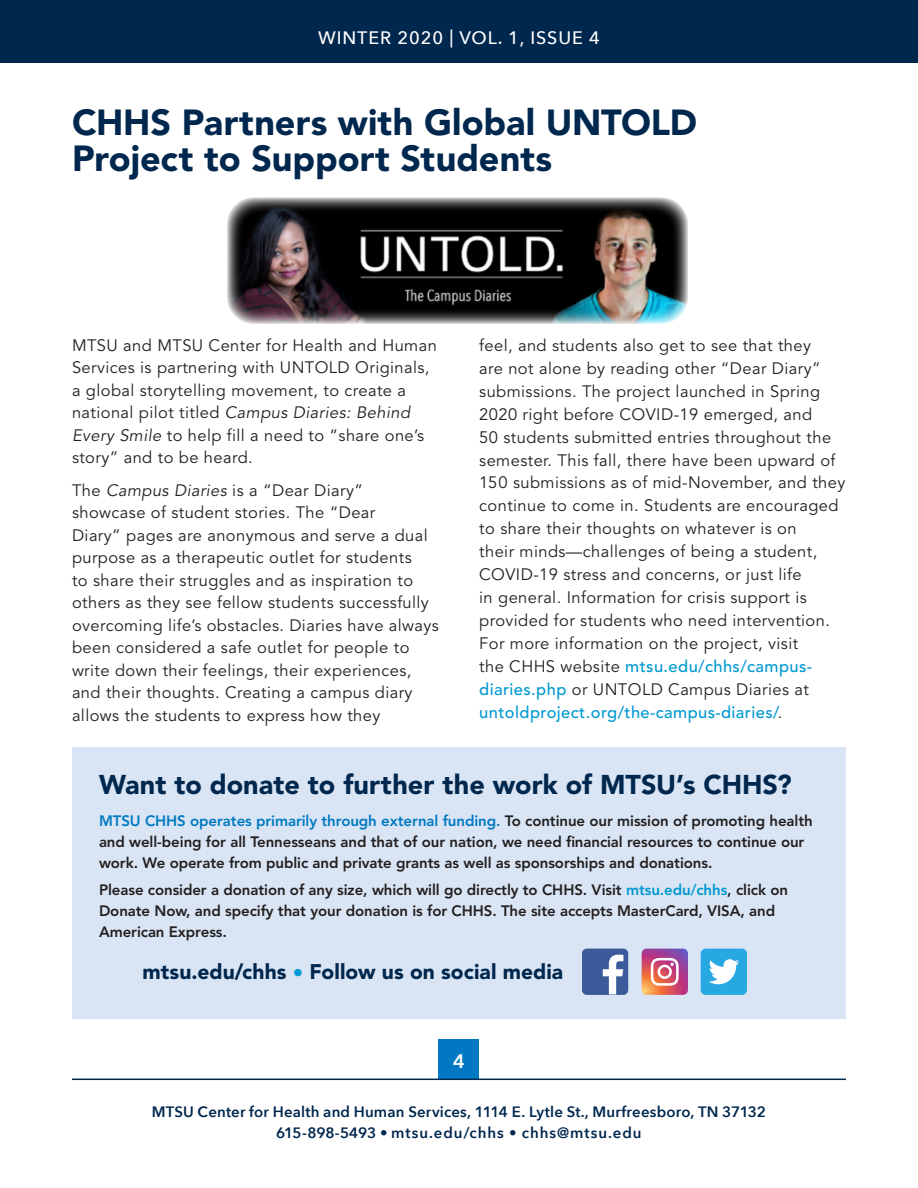
<style>
.page{position:relative;width:918px;height:1188px;background:#fff}
.page>*{position:absolute;margin:0;border:0;box-sizing:border-box;transform-origin:0 0}
.t1{font:900 36px/36px "Avenir LT Pro";color:#00274e}
.t2{font:900 27px "Avenir LT Pro";color:#00274e}
.t3{font:900 21px "Avenir LT Pro";letter-spacing:.005em;color:#00274e}
.t4{font:600 19.5px "Avenir Next";color:#fff}
.t5{font:500 18px "Avenir Next";letter-spacing:.05em;color:#fff}
.t6{font:16.5px/23px "Avenir LT Std";letter-spacing:.025em;color:#231f20}
.t7{font:800 15px/21px "Avenir LT Std";letter-spacing:-.005em;color:#231f20}
.t8{font:600 15px/21px "Avenir Next";letter-spacing:.01em;color:#00274e;text-align:center}
.s1{font-style:italic}
.s2{font-weight:500;color:#0099d1}
.s3{color:#0079c2}
.s4{color:#0099d1}
</style>
<div class="page">
<div style="left:0;top:0;width:918px;height:63px;background:#00274e"></div>
<div style="left:439px;top:1040px;width:40px;height:40px;background:#0079c2"></div>
<hr style="left:72px;top:1079px;width:774px;height:1px;background:#00274e">
<img style="left:227px;top:197px;width:461px;height:127px">
<div style="left:72px;top:747px;width:774px;height:272px;background:#d9e5f4"></div>
<svg style="left:582px;top:949px;width:46px;height:46px;background:#627bad"></svg>
<svg style="left:642px;top:949px;width:46px;height:46px;background:#cc6f89"></svg>
<svg style="left:701px;top:949px;width:46px;height:46px;background:#57bbe6"></svg>
<p class="t5" style="left:318px;top:22px;width:283px">WINTER 2020 | VOL. 1, ISSUE 4</p>
<h1 class="t1" style="left:72px;top:105px;width:627px">CHHS Partners with Global UNTOLD<br>Project to Support Students</h1>
<p class="t6" style="left:72px;top:334px;width:366px;line-height:22.5px">MTSU and MTSU Center for Health and Human Services is partnering with UNTOLD Originals, a global storytelling movement, to create a national pilot titled <span class="s1">Campus Diaries: Behind Every Smile</span> to help fill a need to “share one’s story” and to be heard.</p>
<p class="t6" style="left:72px;top:479px;width:368px;line-height:22.5px">The <span class="s1">Campus Diaries</span> is a “Dear Diary” showcase of student stories. The “Dear<br>Diary” pages are anonymous and serve a dual purpose as a therapeutic outlet for students<br>to share their struggles and as inspiration to others as they see fellow students successfully overcoming life’s obstacles. Diaries have always been considered a safe outlet for people to write down their feelings, their experiences, and their thoughts. Creating a campus diary allows the students to express how they</p>
<p class="t6" style="left:479px;top:334px;width:368px">feel, and students also get to see that they<br>are not alone by reading other “Dear Diary” submissions. The project launched in Spring 2020 right before COVID-19 emerged, and<br>50 students submitted entries throughout the semester. This fall, there have been upward of 150 submissions as of mid-November, and they continue to come in. Students are encouraged to share their thoughts on whatever is on<br>their minds—challenges of being a student, COVID-19 stress and concerns, or just life<br>in general. Information for crisis support is provided for students who need intervention.<br>For more information on the project, visit<br>the CHHS website <span class="s2">mtsu.edu/chhs/campus&shy;diaries.php</span> or UNTOLD Campus Diaries at <span class="s2">untoldproject.org/the-campus-diaries/</span>.</p>
<h2 class="t2" style="left:99px;top:769px;width:694px">Want to donate to further the work of MTSU’s CHHS?</h2>
<p class="t7" style="left:99px;top:810px;width:715px"><span class="s3">MTSU CHHS operates primarily through external funding.</span> To continue our mission of promoting health and well-being for all Tennesseans and that of our nation, we need financial resources to continue our work. We operate from public and private grants as well as sponsorships and donations.</p>
<p class="t7" style="left:99px;top:879px;width:691px">Please consider a donation of any size, which will go directly to CHHS. Visit <span class="s4">mtsu.edu/chhs</span>, click on<br>Donate Now, and specify that your donation is for CHHS. The site accepts MasterCard, VISA, and<br>American Express.</p>
<p class="t3" style="left:143px;top:959px;width:422px">mtsu.edu/chhs <span class="s4">•</span> Follow us on social media</p>
<p class="t4" style="left:453px;top:1044px;width:13px">4</p>
<p class="t8" style="left:152px;top:1100px;width:616px">MTSU Center for Health and Human Services, 1114 E. Lytle St., Murfreesboro, TN 37132<br>615-898-5493 • mtsu.edu/chhs • chhs@mtsu.edu</p>
</div>
